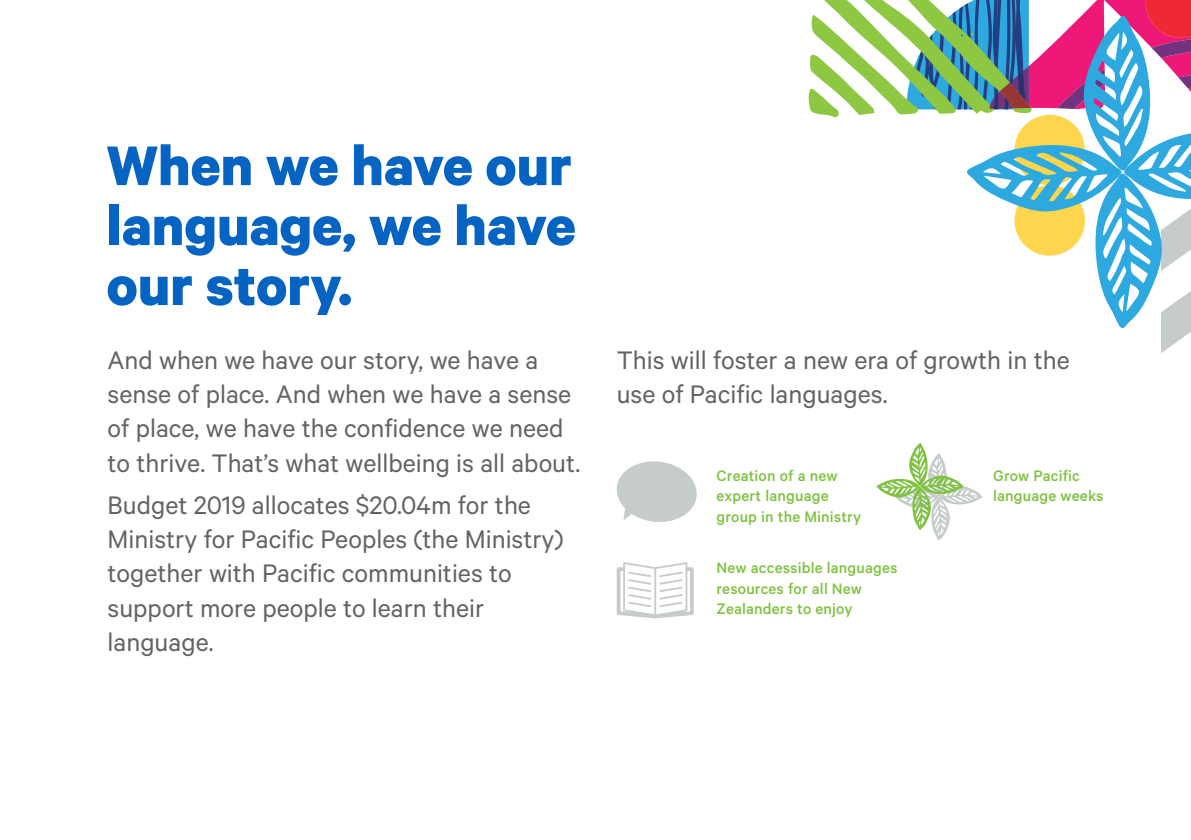
<style>
.page{position:relative;width:1191px;height:840px;background:#fff}
.page>*{position:absolute;margin:0;border:0;box-sizing:border-box;transform-origin:0 0}
.t1{font:700 62.8px/59.8px "Calibre";color:#0563c1;text-align:justify}
.t2{font:28.6px/34.2px "Calibre";color:#636366}
.t3{font:500 17.2px/20.6px "Calibre";letter-spacing:.01em;color:#80c242}
</style>
<div class="page">
<svg style="left:808px;top:0;width:383px;height:353px"></svg>
<svg style="left:616px;top:461px;width:81px;height:61px"></svg>
<svg style="left:617px;top:562px;width:77px;height:56px"></svg>
<svg style="left:876px;top:443px;width:106px;height:97px"></svg>
<p class="t1" style="left:107px;top:133px;width:471px">When we have our language, we have our story.</p>
<p class="t2" style="left:108px;top:341px;width:474px">And when we have our story, we have a sense of place. And when we have a sense of place, we have the confidence we need to thrive. That’s what wellbeing is all about.</p>
<p class="t2" style="left:108px;top:486px;width:457px">Budget 2019 allocates $20.04m for the Ministry for Pacific Peoples (the Ministry) together with Pacific communities to support more people to learn their language.</p>
<p class="t2" style="left:617px;top:341px;width:454px">This will foster a new era of growth in the use of Pacific languages.</p>
<p class="t3" style="left:716px;top:464px;width:146px">Creation of a new expert language group in the Ministry</p>
<p class="t3" style="left:716px;top:557px;width:182px">New accessible languages resources for all New<br>Zealanders to enjoy</p>
<p class="t3" style="left:993px;top:464px;width:112px">Grow Pacific language weeks</p>
</div>
